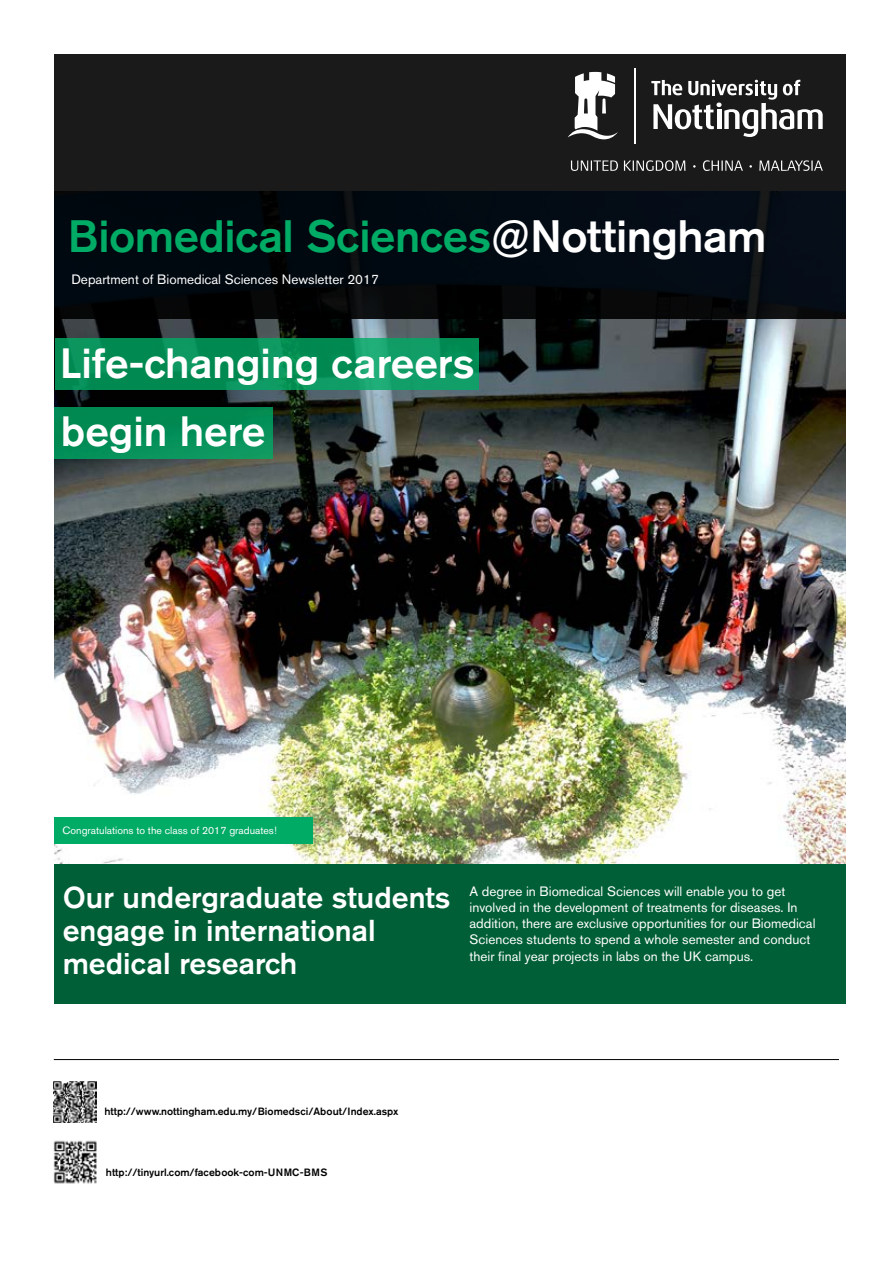
<style>
.page{position:relative;width:893px;height:1263px;background:#fff}
.page>*{position:absolute;margin:0;border:0;box-sizing:border-box;transform-origin:0 0}
.t1{font:500 45px "Akzidenz Grotesk BE";letter-spacing:-.01em;color:#00ab65}
.t2{font:500 42px/67.3px "Akzidenz Grotesk BE";color:#fff}
.t3{font:500 30px/33px "Akzidenz Grotesk BE";color:#fff}
.t4{font:13.5px/16.2px "Akzidenz Grotesk BE";color:#fff}
.t5{font:500 10.5px "Akzidenz Grotesk BE";color:#000}
.t6{font:10.5px "Akzidenz Grotesk BE";color:#fff}
.s1{color:#fff}
</style>
<div class="page">
<img style="left:54px;top:318px;width:791px;height:546px">
<div style="left:54px;top:864px;width:791px;height:140px;background:#005f36"></div>
<div style="left:54px;top:54px;width:791px;height:264px;background:linear-gradient(to bottom,#201f1e,#00050c)"></div>
<svg style="left:651px;top:80px;width:172px;height:57px"></svg>
<svg style="left:568px;top:72px;width:50px;height:67px"></svg>
<hr style="left:634px;top:68px;width:1px;height:75px;background:#fff">
<svg style="left:571px;top:160px;width:252px;height:11px;background:#525252"></svg>
<svg style="left:55px;top:338px;width:424px;height:52px;background:#07925b"></svg>
<div style="left:54px;top:407px;width:219px;height:52px;background:linear-gradient(to right,#008952,#08935b)"></div>
<div style="left:54px;top:818px;width:258px;height:26px;background:#00ab65"></div>
<hr style="left:54px;top:1059px;width:785px;height:1px;background:#000">
<img style="left:54px;top:1081px;width:43px;height:42px">
<img style="left:53px;top:1140px;width:44px;height:44px">
<h1 class="t1" style="left:68px;top:208px;width:700px">Biomedical Sciences<span class="s1">@Nottingham</span></h1>
<p class="t4" style="left:71px;top:271px;width:309px">Department of Biomedical Sciences Newsletter 2017</p>
<h2 class="t2" style="left:60px;top:329px;width:416px">Life-changing careers begin here</h2>
<p class="t6" style="left:63px;top:824px;width:216px">Congratulations to the class of 2017 graduates!</p>
<h3 class="t3" style="left:63px;top:880px;width:389px">Our undergraduate students engage in international medical research</h3>
<p class="t4" style="left:469px;top:883px;width:347px">A degree in Biomedical Sciences will enable you to get involved in the development of treatments for diseases. In addition, there are exclusive opportunities for our Biomedical Sciences students to spend a whole semester and conduct their final year projects in labs on the UK campus.</p>
<p class="t5" style="left:104px;top:1105px;width:296px">http://www.nottingham.edu.my/Biomedsci/About/Index.aspx</p>
<p class="t5" style="left:106px;top:1166px;width:223px">http://tinyurl.com/facebook-com-UNMC-BMS</p>
</div>
